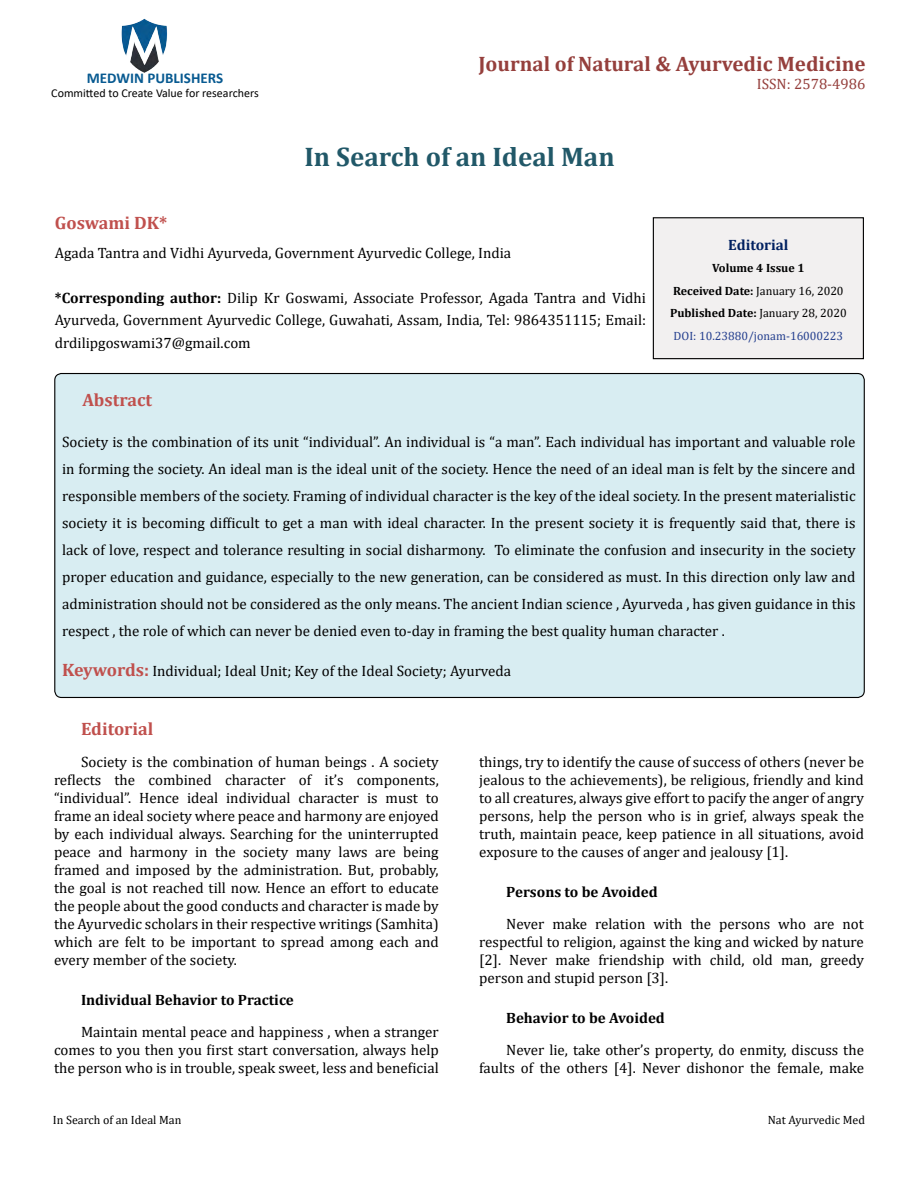
<style>
.page{position:relative;width:918px;height:1188px;background:#fff}
.page>*{position:absolute;margin:0;border:0;box-sizing:border-box;transform-origin:0 0}
.t1{font:700 27px "Cambria";color:#215868}
.t2{font:700 21px "Cambria";color:#953f3c}
.t3{font:700 18px "Cambria";color:#c0504d}
.t4{font:15px/18px "Cambria";color:#010000;text-align:justify}
.t5{font:15px/22.5px "Cambria";color:#000;text-align:justify}
.t6{font:700 15px "Cambria";color:#010000}
.t7{font:700 15px "Calibri";color:#085a91}
.t8{font:15px "Cambria";color:#953f3c}
.t9{font:700 15px "Cambria";color:#002060}
.t10{font:700 12px/22.5px "Cambria";color:#000;text-align:center}
.t11{font:12px "Calibri";color:#000}
.t12{font:12px "Cambria";color:#000}
.s1{font-weight:700}
.s2{font-weight:400}
.s3{font-weight:400;color:#25408f}
.s4{font-weight:700;font-size:18px;color:#c0504d}
</style>
<div class="page">
<img style="left:121px;top:18px;width:47px;height:55px">
<div style="left:653px;top:218px;width:210px;height:141px;background:#f2f0f0"></div>
<div style="left:653px;top:217px;width:211px;height:142px;border:1px solid #010000"></div>
<div style="left:55px;top:374px;width:809px;height:323px;background:#d8edf2;border-radius:7px"></div>
<p class="t7" style="left:87px;top:67px;width:138px">MEDWIN PUBLISHERS</p>
<p class="t11" style="left:51px;top:85px;width:209px">Committed to Create Value for researchers</p>
<h2 class="t2" style="left:478px;top:49px;width:389px">Journal of Natural &amp; Ayurvedic Medicine</h2>
<h1 class="t1" style="left:304px;top:137px;width:312px">In Search of an Ideal Man</h1>
<p class="t8" style="left:757px;top:75px;width:110px">ISSN: 2578-4986</p>
<p class="t3" style="left:55px;top:210px;width:114px">Goswami DK*</p>
<p class="t5" style="left:55px;top:241px;width:458px">Agada Tantra and Vidhi Ayurveda, Government Ayurvedic College, India</p>
<p class="t5" style="left:55px;top:286px;width:593px"><span class="s1">*Corresponding author:</span> Dilip Kr Goswami, Associate Professor, Agada Tantra and Vidhi Ayurveda, Government Ayurvedic College, Guwahati, Assam, India, Tel: 9864351115; Email: drdilipgoswami37@gmail.com</p>
<p class="t9" style="left:728px;top:234px;width:62px">Editorial</p>
<p class="t10" style="left:670px;top:256px;width:178px">Volume 4 Issue 1<br>Received Date: <span class="s2">January 16, 2020<br></span>Published Date: <span class="s2">January 28, 2020<br></span><span class="s3">DOI: 10.23880/jonam-16000223</span></p>
<p class="t3" style="left:82px;top:387px;width:71px">Abstract</p>
<p class="t4" style="left:62px;top:428px;width:795px;line-height:27px">Society is the combination of its unit “individual”. An individual is “a man”. Each individual has important and valuable role in forming the society. An ideal man is the ideal unit of the society. Hence the need of an ideal man is felt by the sincere and responsible members of the society. Framing of individual character is the key of the ideal society. In the present materialistic society it is becoming difficult to get a man with ideal character. In the present society it is frequently said that, there is lack of love, respect and tolerance resulting in social disharmony. To eliminate the confusion and insecurity in the society proper education and guidance, especially to the new generation, can be considered as must. In this direction only law and administration should not be considered as the only means. The ancient Indian science , Ayurveda , has given guidance in this respect , the role of which can never be denied even to-day in framing the best quality human character .</p>
<p class="t4" style="left:62px;top:662px;width:451px"><span class="s4">Keywords:</span> Individual; Ideal Unit; Key of the Ideal Society; Ayurveda</p>
<p class="t3" style="left:81px;top:717px;width:74px">Editorial</p>
<p class="t4" style="left:54px;top:753px;width:386px;text-indent:27px">Society is the combination of human beings . A society reflects the combined character of it’s components, “individual”. Hence ideal individual character is must to frame an ideal society where peace and harmony are enjoyed by each individual always. Searching for the uninterrupted peace and harmony in the society many laws are being framed and imposed by the administration. But, probably, the goal is not reached till now. Hence an effort to educate the people about the good conducts and character is made by the Ayurvedic scholars in their respective writings (Samhita) which are felt to be important to spread among each and every member of the society.</p>
<p class="t6" style="left:81px;top:990px;width:214px">Individual Behavior to Practice</p>
<p class="t4" style="left:54px;top:1023px;width:386px;text-indent:27px">Maintain mental peace and happiness , when a stranger comes to you then you first start conversation, always help the person who is in trouble, speak sweet, less and beneficial</p>
<p class="t4" style="left:479px;top:753px;width:386px">things, try to identify the cause of success of others (never be jealous to the achievements), be religious, friendly and kind to all creatures, always give effort to pacify the anger of angry persons, help the person who is in grief, always speak the truth, maintain peace, keep patience in all situations, avoid exposure to the causes of anger and jealousy [1].</p>
<p class="t6" style="left:506px;top:882px;width:153px">Persons to be Avoided</p>
<p class="t4" style="left:479px;top:915px;width:386px;text-indent:27px">Never make relation with the persons who are not respectful to religion, against the king and wicked by nature [2]. Never make friendship with child, old man, greedy person and stupid person [3].</p>
<p class="t6" style="left:506px;top:1008px;width:160px">Behavior to be Avoided</p>
<p class="t4" style="left:479px;top:1041px;width:386px;text-align:right">Never lie, take other’s property, do enmity, discuss the faults of the others [4]. Never dishonor the female, make</p>
<p class="t12" style="left:53px;top:1113px;width:130px">In Search of an Ideal Man</p>
<p class="t12" style="left:768px;top:1113px;width:99px">Nat Ayurvedic Med</p>
</div>
